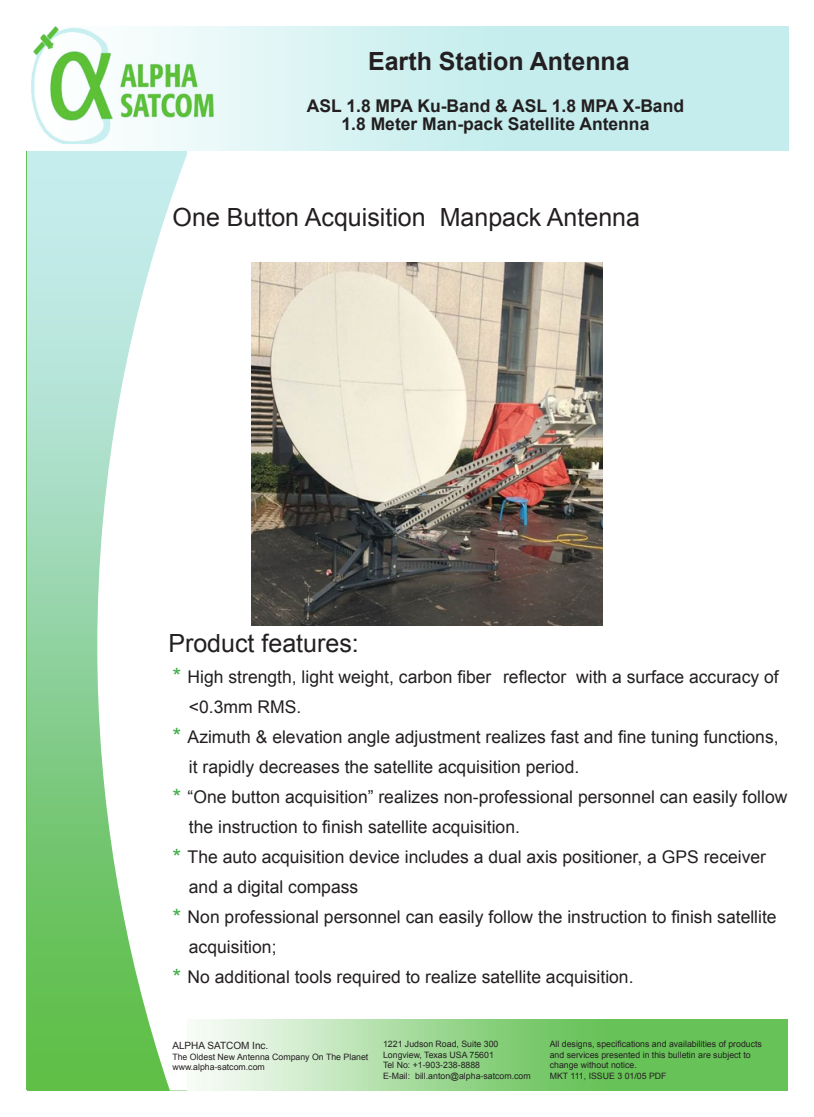
<style>
.page{position:relative;width:814px;height:1117px;background:#fff}
.page>*{position:absolute;margin:0;border:0;box-sizing:border-box;transform-origin:0 0}
.t1{font:25px "Arial";color:#231f20}
.t2{font:700 25px "Arial";color:#231f20}
.t3{font:17.5px/30px "Arial";color:#231f20}
.t4{font:700 17.5px "Arial";color:#231f20}
.t5{font:10px "Arial";color:#231f20}
.t6{font:8.75px "Arial";color:#231f20}
.s1{font-size:22.5px;color:#40ae49}
.s2{color:#fff}
</style>
<div class="page">
<img style="left:152px;top:1019px;width:635px;height:71px">
<svg style="left:28px;top:150px;width:158px;height:939px;background:#93d4a2"></svg>
<svg style="left:97px;top:154px;width:89px;height:935px"></svg>
<img style="left:251px;top:262px;width:351px;height:363px">
<img style="left:31px;top:27px;width:756px;height:123px">
<p class="t2" style="left:368px;top:44px;width:263px">Earth Station Antenna</p>
<p class="t4" style="left:306px;top:93px;width:378px">ASL 1.8 MPA Ku-Band &amp; ASL 1.8 MPA X-Band</p>
<p class="t4" style="left:341px;top:112px;width:309px">1.8 Meter Man-pack Satellite Antenna</p>
<p class="t1" style="left:172px;top:200px;width:468px">One Button Acquisition Manpack Antenna</p>
<p class="t1" style="left:168px;top:625px;width:192px">Product features:</p>
<p class="t3" style="left:189px;top:661px;width:591px;text-indent:-16px"><span class="s1">*</span> High strength, light weight, carbon fiber <span class="s2">*</span>reflector with a surface accuracy of &lt;0.3mm RMS.</p>
<p class="t3" style="left:189px;top:721px;width:591px;text-indent:-16px"><span class="s1">*</span> Azimuth &amp; elevation angle adjustment realizes fast and fine tuning functions, it rapidly decreases the satellite acquisition period.</p>
<p class="t3" style="left:189px;top:781px;width:599px;text-indent:-16px"><span class="s1">*</span> “One button acquisition” realizes non-professional personnel can easily follow the instruction to finish satellite acquisition.</p>
<p class="t3" style="left:189px;top:841px;width:578px;text-indent:-16px"><span class="s1">*</span> The auto acquisition device includes a dual axis positioner, a GPS receiver and a digital compass</p>
<p class="t3" style="left:189px;top:901px;width:589px;text-indent:-16px"><span class="s1">*</span> Non professional personnel can easily follow the instruction to finish satellite acquisition;</p>
<p class="t3" style="left:172px;top:961px;width:462px"><span class="s1">*</span> No additional tools required to realize satellite acquisition.</p>
<p class="t5" style="left:172px;top:1037px;width:97px">ALPHA SATCOM Inc.</p>
<p class="t6" style="left:172px;top:1050px;width:197px">The Oldest New Antenna Company On The Planet</p>
<p class="t6" style="left:172px;top:1060px;width:94px">www.alpha-satcom.com</p>
<p class="t6" style="left:383px;top:1038px;width:117px">1221 Judson Road, Suite 300</p>
<p class="t6" style="left:383px;top:1048px;width:112px">Longview, Texas USA 75601</p>
<p class="t6" style="left:383px;top:1059px;width:99px">Tel No: +1-903-238-8888</p>
<p class="t6" style="left:383px;top:1069px;width:149px">E-Mail: bill.anton@alpha-satcom.com</p>
<p class="t6" style="left:549px;top:1038px;width:214px">All designs, specifications and availabilities of products</p>
<p class="t6" style="left:549px;top:1048px;width:202px">and services presented in this bulletin are subject to</p>
<p class="t6" style="left:549px;top:1059px;width:89px">change without notice.</p>
<p class="t6" style="left:549px;top:1069px;width:118px">MKT 111, ISSUE 3 01/05 PDF</p>
</div>
